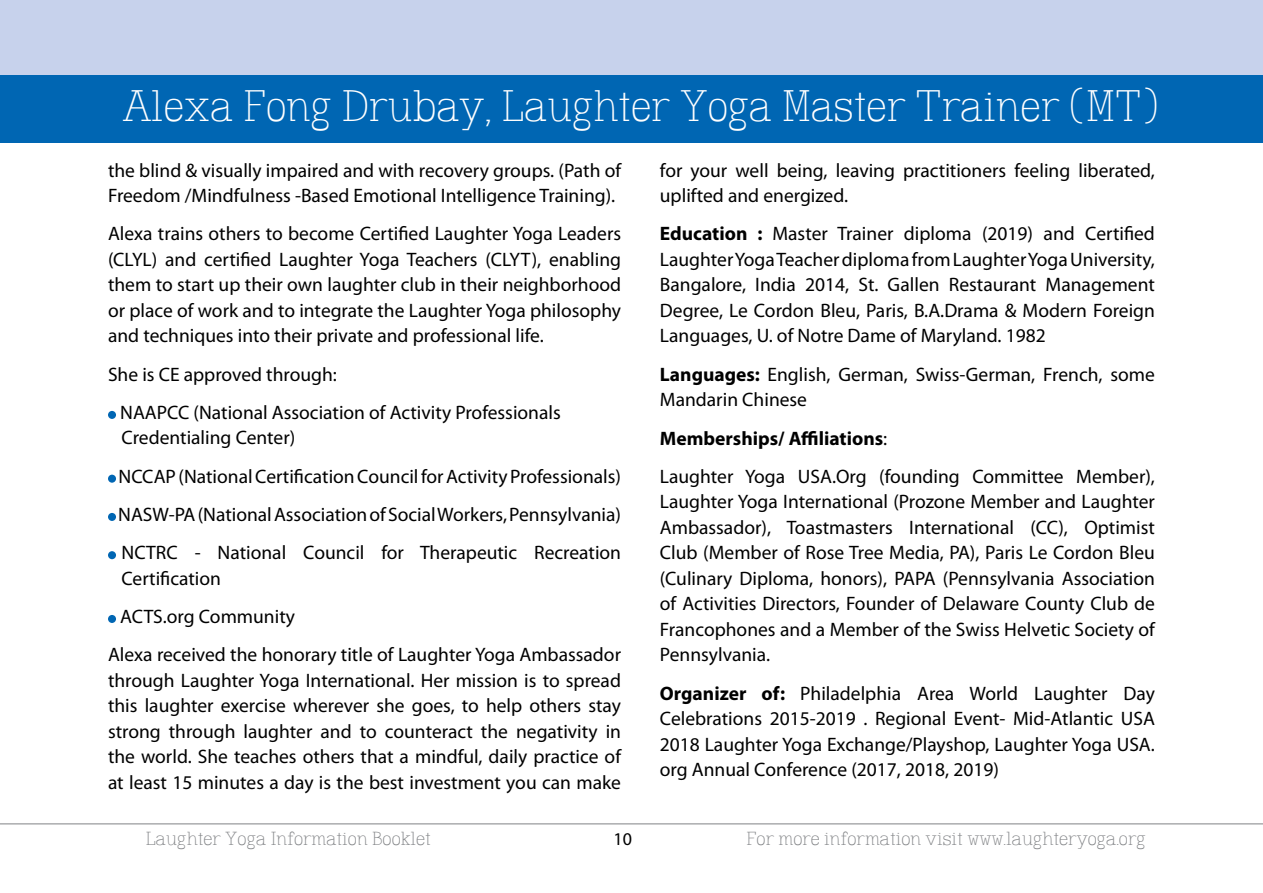
<style>
.page{position:relative;width:1263px;height:893px;background:#fff}
.page>*{position:absolute;margin:0;border:0;box-sizing:border-box;transform-origin:0 0}
.t1{font:42px "Dusseldorf";color:#fff;scale:.96 1}
.t2{font:19.5px/25.5px "Myriad Pro";color:#000}
.t3{font:18px "Dusseldorf";color:#808285}
.t4{font:18px "Myriad Pro";color:#000}
.s1{font-weight:700}
</style>
<div class="page">
<hr style="left:0;top:824px;width:1263px;height:1px;background:#808285">
<div style="left:0;top:74px;width:1263px;height:69px;background:#0066b3"></div>
<div style="left:0;top:0;width:1263px;height:74px;background:#c7d2ec"></div>
<div style="left:108px;top:411px;width:8px;height:8px;background:#0066b3;border-radius:50%"></div>
<div style="left:108px;top:475px;width:8px;height:8px;background:#0066b3;border-radius:50%"></div>
<div style="left:108px;top:513px;width:8px;height:8px;background:#0066b3;border-radius:50%"></div>
<div style="left:108px;top:551px;width:8px;height:8px;background:#0066b3;border-radius:50%"></div>
<div style="left:108px;top:615px;width:8px;height:8px;background:#0066b3;border-radius:50%"></div>
<h1 class="t1" style="left:123px;top:85px;width:1080px">Alexa Fong Drubay, Laughter Yoga Master Trainer (MT)</h1>
<p class="t2" style="left:108px;top:157px;width:515px">the blind &amp; visually impaired and with recovery groups. (Path of<br>Freedom /Mindfulness -Based Emotional Intelligence Training).</p>
<p class="t2" style="left:108px;top:221px;width:515px;text-align:justify">Alexa trains others to become Certified Laughter Yoga Leaders (CLYL) and certified Laughter Yoga Teachers (CLYT), enabling them to start up their own laughter club in their neighborhood or place of work and to integrate the Laughter Yoga philosophy and techniques into their private and professional life.</p>
<p class="t2" style="left:120px;top:355px;width:442px;line-height:38.2px;text-indent:-12px">She is CE approved through:<br>NAAPCC (National Association of Activity Professionals</p>
<p class="t2" style="left:118px;top:418px;width:504px;line-height:38.2px">Credentialing Center)<br>NCCAP (National Certification Council for Activity Professionals)<br>NASW-PA (National Association of Social Workers, Pennsylvania)<br>NCTRC - National Council for Therapeutic Recreation</p>
<p class="t2" style="left:122px;top:565px;width:101px">Certification</p>
<p class="t2" style="left:120px;top:603px;width:176px">ACTS.org Community</p>
<p class="t2" style="left:108px;top:642px;width:515px">Alexa received the honorary title of Laughter Yoga Ambassador</p>
<p class="t2" style="left:108px;top:667px;width:515px;text-align:justify">through Laughter Yoga International. Her mission is to spread this laughter exercise wherever she goes, to help others stay strong through laughter and to counteract the negativity in the world. She teaches others that a mindful, daily practice of at least 15 minutes a day is the best investment you can make</p>
<p class="t2" style="left:660px;top:157px;width:497px">for your well being, leaving practitioners feeling liberated, uplifted and energized.</p>
<p class="t2" style="left:660px;top:221px;width:497px;text-align:justify"><span class="s1">Education :</span> Master Trainer diploma (2019) and Certified Laughter Yoga Teacher diploma from Laughter Yoga University, Bangalore, India 2014, St. Gallen Restaurant Management Degree, Le Cordon Bleu, Paris, B.A.Drama &amp; Modern Foreign Languages, U. of Notre Dame of Maryland. 1982</p>
<p class="t2" style="left:660px;top:361px;width:497px"><span class="s1">Languages:</span> English, German, Swiss-German, French, some<br>Mandarin Chinese</p>
<p class="t2" style="left:660px;top:419px;width:496px;line-height:38.2px"><span class="s1">Memberships/ Affiliations</span>:<br>Laughter Yoga USA.Org (founding Committee Member),</p>
<p class="t2" style="left:660px;top:489px;width:497px;text-align:justify">Laughter Yoga International (Prozone Member and Laughter Ambassador), Toastmasters International (CC), Optimist Club (Member of Rose Tree Media, PA), Paris Le Cordon Bleu (Culinary Diploma, honors), PAPA (Pennsylvania Association of Activities Directors, Founder of Delaware County Club de Francophones and a Member of the Swiss Helvetic Society of Pennsylvania.</p>
<p class="t2" style="left:660px;top:680px;width:497px;text-align:justify"><span class="s1">Organizer of:</span> Philadelphia Area World Laughter Day Celebrations 2015-2019 . Regional Event- Mid-Atlantic USA 2018 Laughter Yoga Exchange/Playshop, Laughter Yoga USA. org Annual Conference (2017, 2018, 2019)</p>
<p class="t3" style="left:146px;top:829px;width:287px">Laughter Yoga Information Booklet</p>
<p class="t4" style="left:613px;top:827px;width:20px">10</p>
<p class="t3" style="left:746px;top:829px;width:401px">For more information visit www.laughteryoga.org</p>
</div>
